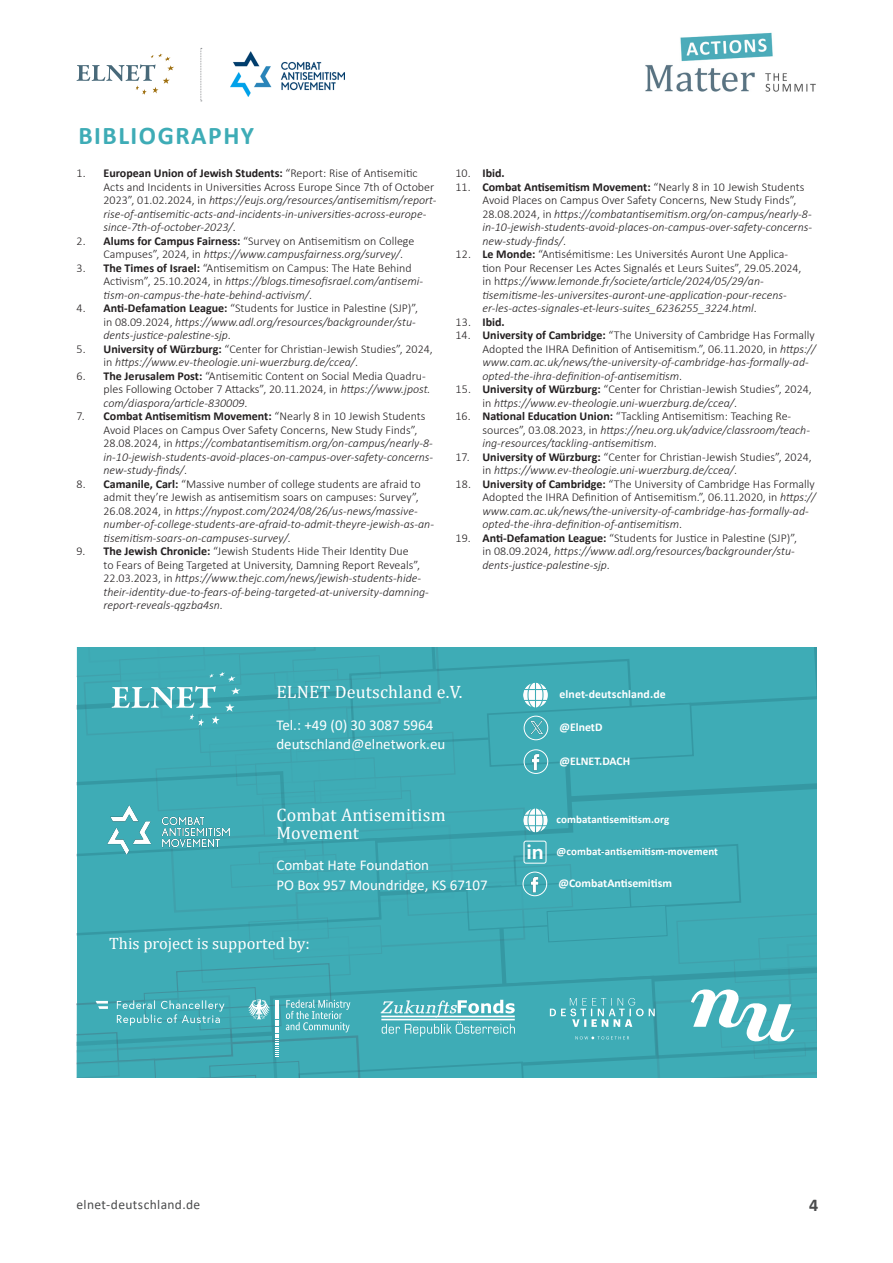
<style>
.page{position:relative;width:893px;height:1263px;background:#fff}
.page>*{position:absolute;margin:0;border:0;box-sizing:border-box;transform-origin:0 0}
.t1{font:700 25.5px "Calibri";letter-spacing:.06em;color:#3eacb6}
.Quelle_generell{font:600 22.05px "Gill Sans";color:#fff}
.t2{font:18px "Cambria";letter-spacing:.01em;color:#fff}
.t3{font:700 18px "Calibri";color:#4b4c4d}
.t4{font:16.5px "Cambria";color:#fff}
.t5{font:15px/19.5px "Calibri";color:#fff}
.t6{font:13.5px "Calibri";letter-spacing:.03em;color:#4b4c4d}
.t7{font:italic 300 12px/13.5px "Calibri";color:#231f20}
.t8{font:300 12px/13.5px "Calibri";color:#231f20}
.t9{font:700 12px "Calibri";color:#231f20}
.t10{font:700 11.85px "Calibri";color:#fff}
.t11{font:700 10.95px "Calibri";letter-spacing:.01em;color:#fff}
.s1{font-style:normal}
.s2{font-weight:700;font-style:normal}
.s3{font-weight:700}
.s4{font-style:italic}
.s5{font-weight:300}
</style>
<div class="page">
<svg style="left:76px;top:54px;width:98px;height:41px"></svg>
<img style="left:645px;top:32px;width:171px;height:60px">
<svg style="left:200px;top:48px;width:2px;height:53px"></svg>
<img style="left:231px;top:51px;width:113px;height:45px">
<svg style="left:77px;top:647px;width:739px;height:431px;background:#42acb6"></svg>
<p class="t1" style="left:78px;top:118px;width:177px">BIBLIOGRAPHY</p>
<p class="t7" style="left:104px;top:166px;width:334px;text-indent:-27px"><span class="s1">1.</span> <span class="s2">European Union of Jewish Students:</span> <span class="s1">“Report: Rise of Antisemitic Acts and Incidents in Universities Across Europe Since 7th of October 2023”, 01.02.2024, in</span> https://eujs.org/resources/antisemitism/report&shy;rise-of-antisemitic-acts-and-incidents-in-universities-across-europe&shy;since-7th-of-october-2023/<span class="s1">.</span></p>
<p class="t8" style="left:104px;top:234px;width:312px;text-indent:-27px">2. <span class="s3">Alums for Campus Fairness:</span> “Survey on Antisemitism on College<br>Campuses”, 2024, in <span class="s4">https://www.campusfairness.org/survey/</span>.</p>
<p class="t7" style="left:104px;top:261px;width:321px;text-indent:-27px"><span class="s1">3.</span> <span class="s2">The Times of Israel:</span> <span class="s1">“Antisemitism on Campus: The Hate Behind<br>Activism”, 25.10.2024, in</span> https://blogs.timesofisrael.com/antisemi&shy;tism-on-campus-the-hate-behind-activism/<span class="s1">.</span></p>
<p class="t7" style="left:104px;top:301px;width:316px;text-indent:-27px"><span class="s1">4.</span> <span class="s2">Anti-Defamation League:</span> <span class="s1">“Students for Justice in Palestine (SJP)”, in 08.09.2024,</span> https://www.adl.org/resources/backgrounder/stu&shy;dents-justice-palestine-sjp<span class="s1">.</span></p>
<p class="t7" style="left:104px;top:342px;width:331px;text-indent:-27px"><span class="s1">5.</span> <span class="s2">University of Würzburg:</span> <span class="s1">“Center for Christian-Jewish Studies”, 2024, in</span> https://www.ev-theologie.uni-wuerzburg.de/ccea/<span class="s1">.</span></p>
<p class="t8" style="left:104px;top:369px;width:328px;text-indent:-27px">6. <span class="s3">The Jerusalem Post:</span> “Antisemitic Content on Social Media Quadru&shy;ples Following October 7 Attacks”, 20.11.2024, in <span class="s4">https://www.jpost. com/diaspora/article-830009</span>.</p>
<p class="t7" style="left:104px;top:409px;width:331px;text-indent:-27px"><span class="s1">7.</span> <span class="s2">Combat Antisemitism Movement:</span> <span class="s1">“Nearly 8 in 10 Jewish Students Avoid Places on Campus Over Safety Concerns, New Study Finds”, 28.08.2024, in</span> https://combatantisemitism.org/on-campus/nearly-8- in-10-jewish-students-avoid-places-on-campus-over-safety-concerns&shy;new-study-finds/<span class="s1">.</span></p>
<p class="t7" style="left:104px;top:477px;width:332px;text-indent:-27px"><span class="s1">8.</span> <span class="s2">Camanile, Carl:</span> <span class="s1">“Massive number of college students are afraid to admit they’re Jewish as antisemitism soars on campuses: Survey”, 26.08.2024, in</span> https://nypost.com/2024/08/26/us-news/massive&shy;number-of-college-students-are-afraid-to-admit-theyre-jewish-as-an&shy;tisemitism-soars-on-campuses-survey/.</p>
<p class="t7" style="left:104px;top:544px;width:327px;text-indent:-27px"><span class="s1">9.</span> <span class="s2">The Jewish Chronicle:</span> <span class="s1">“Jewish Students Hide Their Identity Due<br>to Fears of Being Targeted at University, Damning Report Reveals”, 22.03.2023, in</span> https://www.thejc.com/news/jewish-students-hide&shy;their-identity-due-to-fears-of-being-targeted-at-university-damning&shy;report-reveals-qgzba4sn.</p>
<p class="t9" style="left:455px;top:165px;width:51px"><span class="s5">10.</span> Ibid.</p>
<p class="t7" style="left:482px;top:180px;width:331px;text-indent:-27px"><span class="s1">11.</span> <span class="s2">Combat Antisemitism Movement:</span> <span class="s1">“Nearly 8 in 10 Jewish Students Avoid Places on Campus Over Safety Concerns, New Study Finds”, 28.08.2024, in</span> https://combatantisemitism.org/on-campus/nearly-8- in-10-jewish-students-avoid-places-on-campus-over-safety-concerns&shy;new-study-finds/<span class="s1">.</span></p>
<p class="t7" style="left:482px;top:247px;width:321px;text-indent:-27px"><span class="s1">12.</span> <span class="s2">Le Monde:</span> <span class="s1">“Antisémitisme: Les Universités Auront Une Applica&shy;tion Pour Recenser Les Actes Signalés et Leurs Suites”, 29.05.2024, in h</span>ttps://www.lemonde.fr/societe/article/2024/05/29/an&shy;tisemitisme-les-universites-auront-une-application-pour-recens&shy;er-les-actes-signales-et-leurs-suites_6236255_3224.html<span class="s1">.</span></p>
<p class="t9" style="left:455px;top:313px;width:51px"><span class="s5">13.</span> Ibid.</p>
<p class="t7" style="left:482px;top:328px;width:335px;text-indent:-27px"><span class="s1">14.</span> <span class="s2">University of Cambridge:</span> <span class="s1">“The University of Cambridge Has Formally Adopted the IHRA Definition of Antisemitism.”, 06.11.2020, in</span> https:// www.cam.ac.uk/news/the-university-of-cambridge-has-formally-ad&shy;opted-the-ihra-definition-of-antisemitism<span class="s1">.</span></p>
<p class="t7" style="left:482px;top:382px;width:331px;text-indent:-27px"><span class="s1">15.</span> <span class="s2">University of Würzburg:</span> <span class="s1">“Center for Christian-Jewish Studies”, 2024, in</span> https://www.ev-theologie.uni-wuerzburg.de/ccea/<span class="s1">.</span></p>
<p class="t7" style="left:482px;top:409px;width:329px;text-indent:-27px"><span class="s1">16.</span> <span class="s2">National Education Union:</span> <span class="s1">“Tackling Antisemitism: Teaching Re&shy;sources”, 03.08.2023, in</span> https://neu.org.uk/advice/classroom/teach&shy;ing-resources/tackling-antisemitism<span class="s1">.</span></p>
<p class="t7" style="left:482px;top:450px;width:331px;text-indent:-27px"><span class="s1">17.</span> <span class="s2">University of Würzburg:</span> <span class="s1">“Center for Christian-Jewish Studies”, 2024, in</span> https://www.ev-theologie.uni-wuerzburg.de/ccea/<span class="s1">.</span></p>
<p class="t7" style="left:482px;top:477px;width:335px;text-indent:-27px"><span class="s1">18.</span> <span class="s2">University of Cambridge:</span> <span class="s1">“The University of Cambridge Has Formally Adopted the IHRA Definition of Antisemitism.”, 06.11.2020, in</span> https:// www.cam.ac.uk/news/the-university-of-cambridge-has-formally-ad&shy;opted-the-ihra-definition-of-antisemitism<span class="s1">.</span></p>
<p class="t7" style="left:482px;top:531px;width:316px;text-indent:-27px"><span class="s1">19.</span> <span class="s2">Anti-Defamation League:</span> <span class="s1">“Students for Justice in Palestine (SJP)”, in 08.09.2024,</span> https://www.adl.org/resources/backgrounder/stu&shy;dents-justice-palestine-sjp<span class="s1">.</span></p>
<p class="t2" style="left:276px;top:682px;width:188px">ELNET Deutschland e.V.</p>
<p class="t5" style="left:276px;top:715px;width:159px">Tel.: +49 (0) 30 3087 5964</p>
<p class="t5" style="left:276px;top:734px;width:171px">deutschland@elnetwork.eu</p>
<p class="t2" style="left:276px;top:804px;width:171px">Combat Antisemitism</p>
<p class="t2" style="left:276px;top:822px;width:84px">Movement</p>
<p class="t5" style="left:276px;top:855px;width:213px">Combat Hate Foundation<br>PO Box 957 Moundridge, KS 67107</p>
<p class="t4" style="left:109px;top:934px;width:202px">This project is supported by:</p>
<p class="t10" style="left:559px;top:686px;width:108px">elnet-deutschland.de</p>
<p class="t10" style="left:559px;top:719px;width:45px">@ElnetD</p>
<p class="t10" style="left:559px;top:752px;width:72px">@ELNET.DACH</p>
<p class="Quelle_generell" style="left:526px;top:838px;width:19px">in</p>
<p class="t11" style="left:557px;top:811px;width:114px">combatantisemitism.org</p>
<p class="t11" style="left:557px;top:844px;width:163px">@combat-antisemitism-movement</p>
<p class="t10" style="left:558px;top:875px;width:115px">@CombatAntisemitism</p>
<p class="t6" style="left:77px;top:1195px;width:125px">elnet-deutschland.de</p>
<h3 class="t3" style="left:809px;top:1192px;width:11px">4</h3>
</div>
